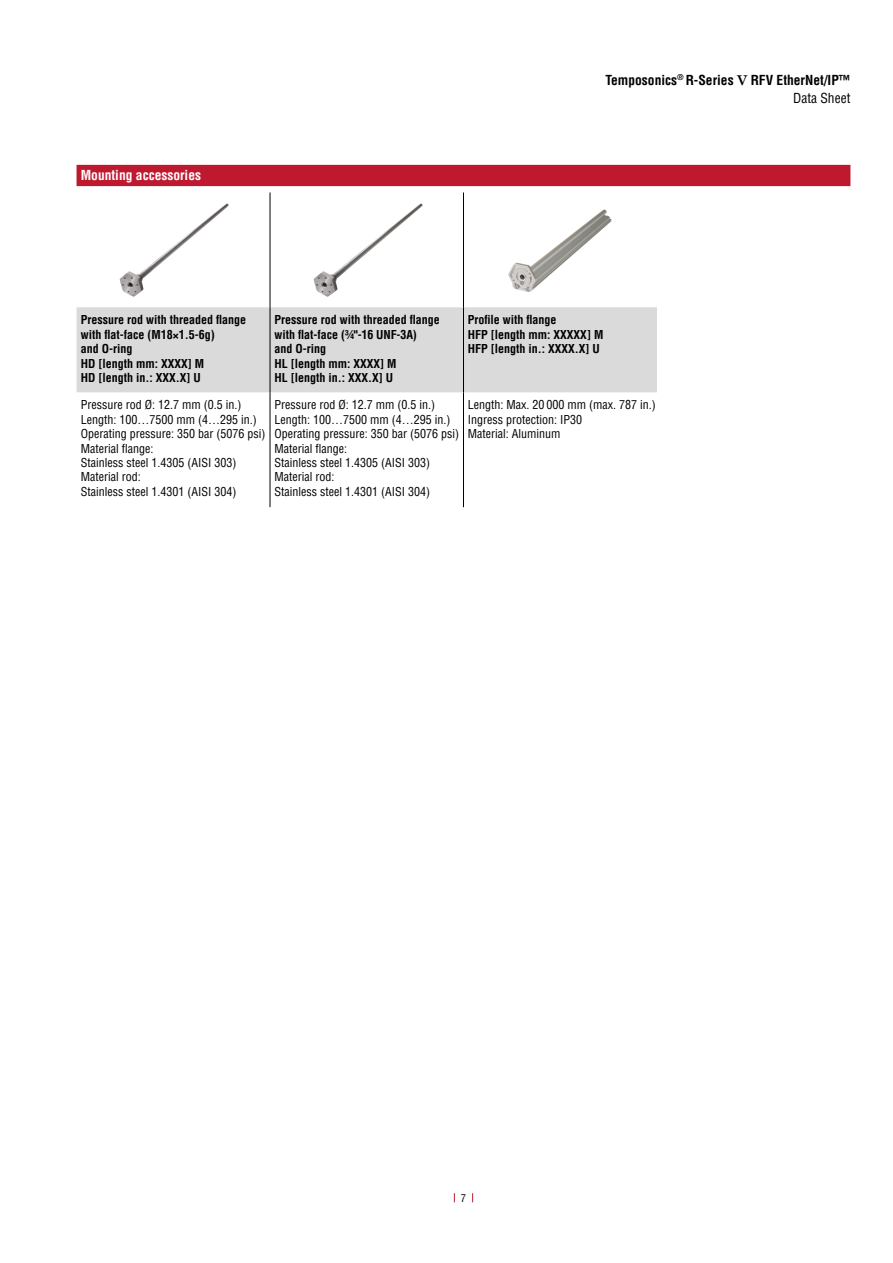
<style>
.page{position:relative;width:893px;height:1263px;background:#fff}
.page>*{position:absolute;margin:0;border:0;box-sizing:border-box;transform-origin:0 0}
.t1{font:700 condensed 13.5px/18px "Helvetica LT Pro";color:#000;text-align:right}
.t2{font:700 condensed 13.5px "Helvetica LT Pro";color:#fff}
.t3{font:condensed 12px/14.4px "Helvetica LT Pro";color:#000}
.t4{font:700 condensed 12px/14.4px "Helvetica LT Pro";color:#000}
.t5{font:condensed 10.5px "Helvetica LT Pro";color:#000}
.s1{font-family:"Century Schoolbook";font-stretch:normal}
.s2{font-weight:400}
</style>
<div class="page">
<div style="left:77px;top:165px;width:773px;height:21px;background:#bf1930"></div>
<div style="left:77px;top:307px;width:580px;height:85px;background:#dadada"></div>
<hr style="left:270px;top:192px;width:1px;height:115px;background:#000">
<hr style="left:463px;top:307px;width:1px;height:85px;background:#000">
<hr style="left:463px;top:392px;width:1px;height:115px;background:#000">
<hr style="left:463px;top:192px;width:1px;height:115px;background:#000">
<hr style="left:270px;top:307px;width:1px;height:85px;background:#000">
<hr style="left:270px;top:392px;width:1px;height:115px;background:#000">
<img style="left:119px;top:203px;width:110px;height:94px">
<img style="left:313px;top:203px;width:110px;height:94px">
<img style="left:508px;top:209px;width:104px;height:83px">
<p class="t2" style="left:81px;top:166px;width:122px">Mounting accessories</p>
<p class="t1" style="left:605px;top:71px;width:246px">Temposonics<sup>®</sup> R-Series <span class="s1">V</span> RFV EtherNet/IP™<br><span class="s2">Data Sheet</span></p>
<p class="t4" style="left:81px;top:313px;width:167px">Pressure rod with threaded flange with flat-face (M18×1.5-6g)<br>and O-ring<br>HD [length mm: XXXX] M<br>HD [length in.: XXX.X] U</p>
<p class="t4" style="left:274px;top:313px;width:167px">Pressure rod with threaded flange with flat-face (¾"-16 UNF-3A)<br>and O-ring<br>HL [length mm: XXXX] M<br>HL [length in.: XXX.X] U</p>
<p class="t4" style="left:468px;top:313px;width:137px">Profile with flange<br>HFP [length mm: XXXXX] M<br>HFP [length in.: XXXX.X] U</p>
<p class="t3" style="left:81px;top:398px;width:186px">Pressure rod Ø: 12.7 mm (0.5 in.)<br>Length: 100…7500 mm (4…295 in.)<br>Operating pressure: 350 bar (5076 psi)<br>Material flange:<br>Stainless steel 1.4305 (AISI 303)<br>Material rod:<br>Stainless steel 1.4301 (AISI 304)</p>
<p class="t3" style="left:274px;top:398px;width:186px">Pressure rod Ø: 12.7 mm (0.5 in.)<br>Length: 100…7500 mm (4…295 in.)<br>Operating pressure: 350 bar (5076 psi)<br>Material flange:<br>Stainless steel 1.4305 (AISI 303)<br>Material rod:<br>Stainless steel 1.4301 (AISI 304)</p>
<p class="t3" style="left:468px;top:398px;width:189px">Length: Max. 20 000 mm (max. 787 in.)<br>Ingress protection: IP30<br>Material: Aluminum</p>
<p class="t5" style="left:461px;top:1191px;width:7px">7</p>
</div>
